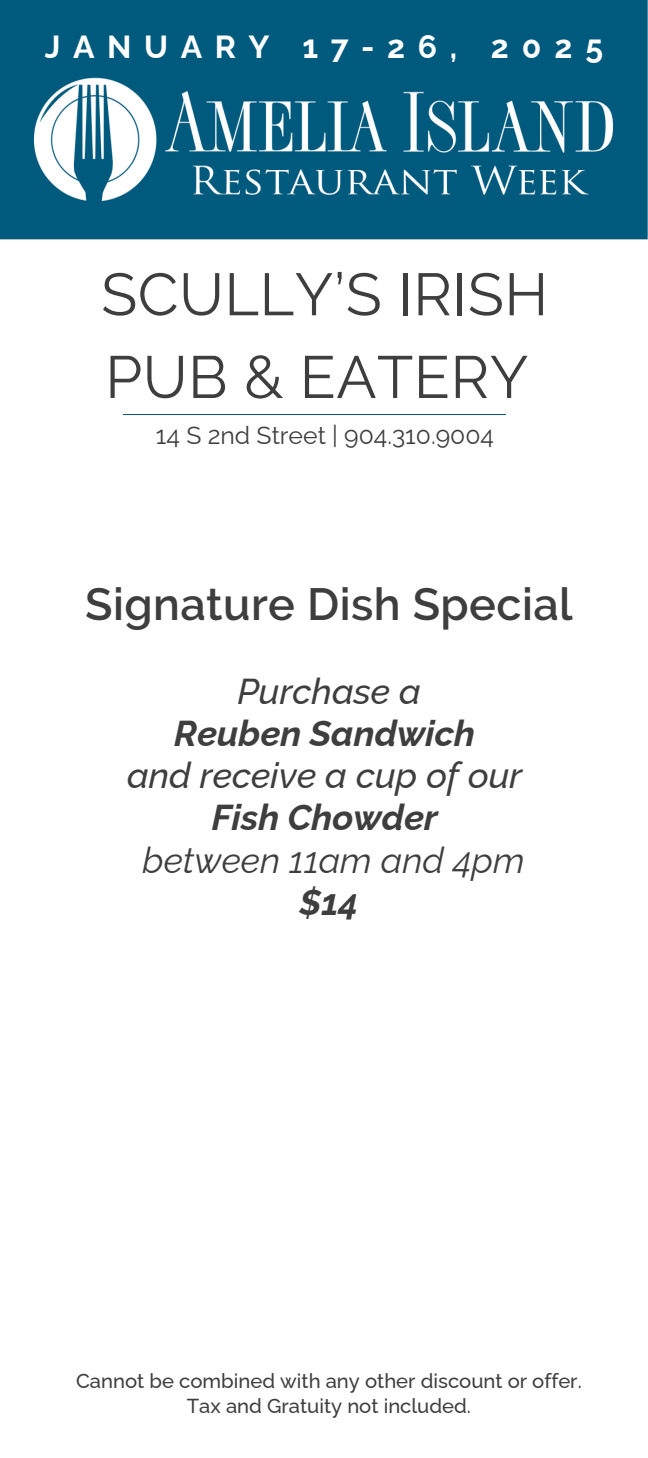
<style>
.page{position:relative;width:648px;height:1458px;background:#fff}
.page>*{position:absolute;margin:0;border:0;box-sizing:border-box;transform-origin:0 0}
.t1{font:59.4px/82.8px "Raleway";letter-spacing:.01em;color:#3f3e3f}
.t2{font:600 45px "Raleway";letter-spacing:.01em;color:#3f3e3f}
.t3{font:italic 500 36px/42.3px "Raleway";color:#3f3e3f;text-align:center}
.t4{font:700 31.95px "Raleway";letter-spacing:.395em;color:#fff}
.t5{font:24.75px "Raleway";color:#3f3e3f}
.t6{font:500 20.25px/25.2px "Raleway";color:#3f3e3f;text-align:center}
.s1{font-weight:700}
.s2{font-weight:400}
</style>
<div class="page">
<img style="left:0;top:0;width:648px;height:240px">
<hr style="left:123px;top:414px;width:383px;height:1px;background:#005a7d">
<h3 class="t4" style="left:45px;top:28px;width:414px">JANUARY 17-26,</h3>
<h4 class="t4" style="left:491px;top:28px;width:114px">2025</h4>
<p class="t1" style="left:101px;top:253px;width:449px">SCULLY’S IRISH<br>PUB &amp; EATERY</p>
<p class="t5" style="left:156px;top:420px;width:340px">14 S 2nd Street | 904.310.9004</p>
<h5 class="t2" style="left:85px;top:577px;width:489px">Signature Dish Special</h5>
<h1 class="t3" style="left:127px;top:670px;width:399px">Purchase a<br><span class="s1">Reuben Sandwich<br></span>and receive a cup of our<br><span class="s1">Fish Chowder<br></span><span class="s2">between 11am and 4pm </span><span class="s1">$14</span></h1>
<h2 class="t6" style="left:76px;top:1368px;width:507px">Cannot be combined with any other discount or offer.<br>Tax and Gratuity not included.</h2>
</div>
